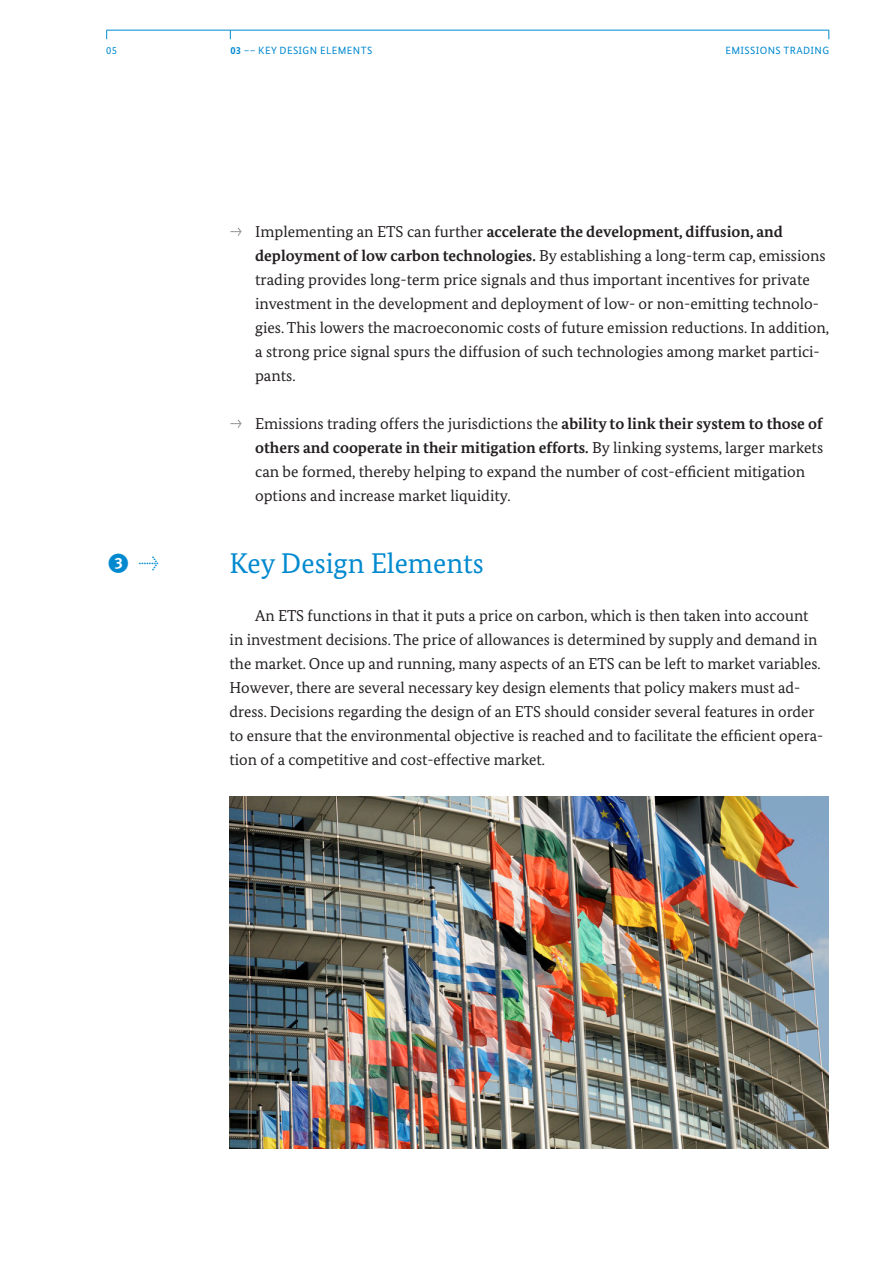
<style>
.page{position:relative;width:893px;height:1263px;background:#fff}
.page>*{position:absolute;margin:0;border:0;box-sizing:border-box;transform-origin:0 0}
.t1{font:28.5px "Bundes Serif";color:#0089cf}
.t2{font:15.75px/24px "Bundes Serif";color:#231f20}
.t3{font:10.5px "Bundes Sans";letter-spacing:.035em;color:#0089cf}
.s1{font-weight:700}
</style>
<div class="page">
<hr style="left:106px;top:30px;width:723px;height:1px;background:#0089cf">
<img style="left:230px;top:796px;width:599px;height:353px">
<p class="t3" style="left:106px;top:44px;width:12px">05</p>
<p class="t3" style="left:230px;top:44px;width:71px"><span class="s1">03</span> –– KEY DESIGN</p>
<p class="t3" style="left:320px;top:44px;width:34px">ELEMENT</p>
<p class="t3" style="left:367px;top:44px;width:7px">S</p>
<p class="t3" style="left:725px;top:44px;width:105px">EMISSIONS TRADING</p>
<p class="t2" style="left:255px;top:219px;width:576px">Implementing an ETS can further <span class="s1">accelerate the development, diffusion, and deployment of low carbon technologies.</span> By establishing a long-term cap, emissions trading provides long-term price signals and thus important incentives for private investment in the development and deployment of low- or non-emitting technolo&shy;gies. This lowers the macroeconomic costs of future emission reductions. In addition, a strong price signal spurs the diffusion of such technologies among market partici&shy;pants.</p>
<p class="t2" style="left:255px;top:411px;width:570px">Emissions trading offers the jurisdictions the <span class="s1">ability to link their system to those of others and cooperate in their mitigation efforts.</span> By linking systems, larger markets can be formed, thereby helping to expand the number of cost-efficient mitigation options and increase market liquidity.</p>
<h1 class="t1" style="left:230px;top:545px;width:256px">Key Design Elements</h1>
<p class="t2" style="left:230px;top:603px;width:595px;text-indent:26px">An ETS functions in that it puts a price on carbon, which is then taken into account in investment decisions. The price of allowances is determined by supply and demand in the market. Once up and running, many aspects of an ETS can be left to market variables.<br>However, there are several necessary key design elements that policy makers must ad&shy;dress. Decisions regarding the design of an ETS should consider several features in order to ensure that the environmental objective is reached and to facilitate the efficient opera&shy;tion of a competitive and cost-effective market.</p>
</div>
